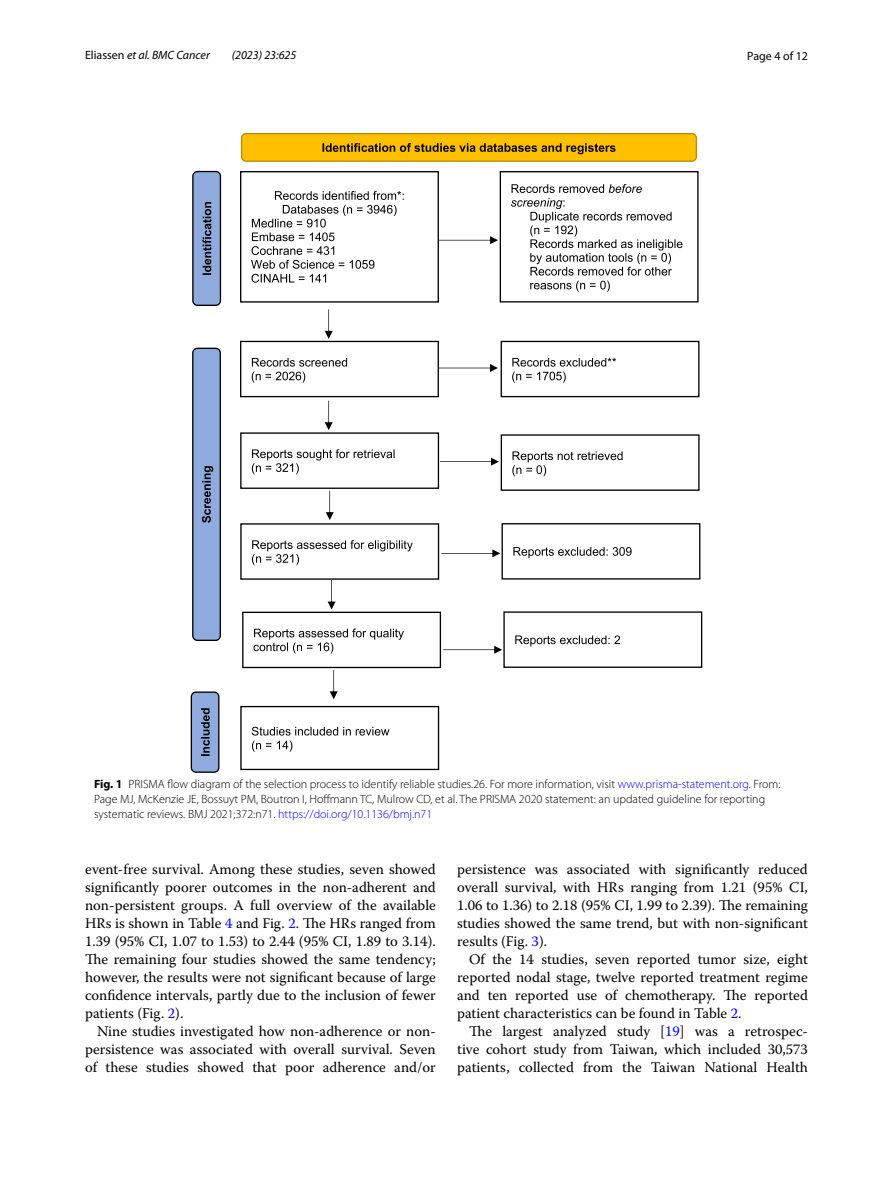
<style>
.page{position:relative;width:893px;height:1187px;background:#fff}
.page>*{position:absolute;margin:0;border:0;box-sizing:border-box;transform-origin:0 0}
.t1{font:14.7px/18px "Warnock Pro";color:#000;text-align:justify}
.t2{font:300 12px/15px "Myriad Pro";color:#000}
.t3{font:italic 12px "Myriad Pro";color:#000}
.t4{font:12px "Myriad Pro";color:#000}
.s1{font-style:normal}
.s2{font-weight:700}
.s3{color:#00f}
</style>
<div class="page">
<div style="left:240px;top:171px;width:199px;height:131px;border:1px solid #000"></div>
<svg style="left:251px;top:191px;width:153px;height:91px"></svg>
<div style="left:500px;top:171px;width:199px;height:131px;border:1px solid #000"></div>
<svg style="left:511px;top:184px;width:171px;height:108px"></svg>
<div style="left:240px;top:341px;width:199px;height:56px;border:1px solid #000"></div>
<svg style="left:252px;top:358px;width:95px;height:25px"></svg>
<div style="left:501px;top:341px;width:198px;height:56px;border:1px solid #000"></div>
<svg style="left:512px;top:358px;width:104px;height:25px"></svg>
<div style="left:240px;top:432px;width:199px;height:57px;border:1px solid #000"></div>
<svg style="left:252px;top:449px;width:143px;height:25px"></svg>
<div style="left:501px;top:434px;width:199px;height:57px;border:1px solid #000"></div>
<svg style="left:512px;top:451px;width:111px;height:25px"></svg>
<svg style="left:252px;top:540px;width:161px;height:25px"></svg>
<div style="left:501px;top:523px;width:199px;height:56px;border:1px solid #000"></div>
<svg style="left:513px;top:547px;width:119px;height:11px"></svg>
<div style="left:240px;top:706px;width:199px;height:64px;border:1px solid #000"></div>
<svg style="left:252px;top:726px;width:137px;height:25px"></svg>
<svg style="left:439px;top:236px;width:59px;height:8px"></svg>
<svg style="left:439px;top:364px;width:59px;height:8px"></svg>
<svg style="left:440px;top:457px;width:59px;height:8px"></svg>
<svg style="left:441px;top:549px;width:59px;height:8px"></svg>
<div style="left:242px;top:134px;width:454px;height:27px;background:#ffc000;border-radius:5px"></div>
<div style="left:241px;top:133px;width:456px;height:29px;border:1px solid #bc8c00;border-radius:5px"></div>
<svg style="left:322px;top:143px;width:294px;height:11px"></svg>
<div style="left:193px;top:171px;width:27px;height:134px;background:#8faadc;border-radius:5px"></div>
<div style="left:192px;top:171px;width:29px;height:135px;border:1px solid #000;border-radius:5px"></div>
<svg style="left:202px;top:202px;width:9px;height:73px"></svg>
<div style="left:193px;top:348px;width:27px;height:292px;background:#8faadc;border-radius:5px"></div>
<div style="left:192px;top:347px;width:29px;height:294px;border:1px solid #000;border-radius:5px"></div>
<svg style="left:202px;top:466px;width:11px;height:57px"></svg>
<div style="left:191px;top:692px;width:28px;height:80px;background:#8faadc;border-radius:5px"></div>
<div style="left:191px;top:691px;width:28px;height:81px;border:1px solid #000;border-radius:5px"></div>
<svg style="left:201px;top:708px;width:9px;height:48px"></svg>
<svg style="left:325px;top:309px;width:8px;height:30px"></svg>
<svg style="left:325px;top:401px;width:8px;height:29px"></svg>
<svg style="left:326px;top:490px;width:8px;height:30px"></svg>
<div style="left:242px;top:611px;width:199px;height:57px;border:1px solid #000"></div>
<svg style="left:254px;top:628px;width:150px;height:25px"></svg>
<div style="left:503px;top:611px;width:199px;height:57px;border:1px solid #000"></div>
<svg style="left:515px;top:635px;width:105px;height:11px"></svg>
<svg style="left:443px;top:645px;width:59px;height:8px"></svg>
<svg style="left:328px;top:580px;width:8px;height:29px"></svg>
<svg style="left:330px;top:669px;width:8px;height:30px"></svg>
<p class="t3" style="left:85px;top:48px;width:126px"><span class="s1">Eliassen</span> et al. BMC Cancer</p>
<p class="t3" style="left:232px;top:48px;width:66px">(2023) 23:625</p>
<p class="t4" style="left:747px;top:48px;width:62px">Page 4 of 12</p>
<p class="t2" style="left:94px;top:776px;width:688px"><span class="s2">Fig. 1</span> PRISMA flow diagram of the selection process to identify reliable studies.26. For more information, visit <span class="s3">www.prisma- statement.org</span>. From:<br>Page MJ, McKenzie JE, Bossuyt PM, Boutron I, Hoffmann TC, Mulrow CD, et al. The PRISMA 2020 statement: an updated guideline for reporting systematic reviews. BMJ 2021;372:n71. <span class="s3">https://doi.org/10.1136/bmj.n71</span></p>
<p class="t1" style="left:85px;top:860px;width:352px">event-free survival. Among these studies, seven showed significantly poorer outcomes in the non-adherent and non-persistent groups. A full overview of the available HRs is shown in Table <span class="s3">4</span> and Fig. <span class="s3">2</span>. The HRs ranged from 1.39 (95% CI, 1.07 to 1.53) to 2.44 (95% CI, 1.89 to 3.14).<br>The remaining four studies showed the same tendency; however, the results were not significant because of large confidence intervals, partly due to the inclusion of fewer patients (Fig. <span class="s3">2</span>).</p>
<p class="t1" style="left:85px;top:1022px;width:352px;text-indent:12px">Nine studies investigated how non-adherence or non&shy;persistence was associated with overall survival. Seven of these studies showed that poor adherence and/or</p>
<p class="t1" style="left:457px;top:860px;width:352px">persistence was associated with significantly reduced overall survival, with HRs ranging from 1.21 (95% CI, 1.06 to 1.36) to 2.18 (95% CI, 1.99 to 2.39). The remaining studies showed the same trend, but with non-significant results (Fig. <span class="s3">3</span>).</p>
<p class="t1" style="left:457px;top:949px;width:352px;text-indent:12px">Of the 14 studies, seven reported tumor size, eight reported nodal stage, twelve reported treatment regime and ten reported use of chemotherapy. The reported patient characteristics can be found in Table <span class="s3">2</span>.</p>
<p class="t1" style="left:457px;top:1021px;width:352px;text-indent:12px">The largest analyzed study [<span class="s3">19</span>] was a retrospec&shy;tive cohort study from Taiwan, which included 30,573 patients, collected from the Taiwan National Health</p>
</div>
